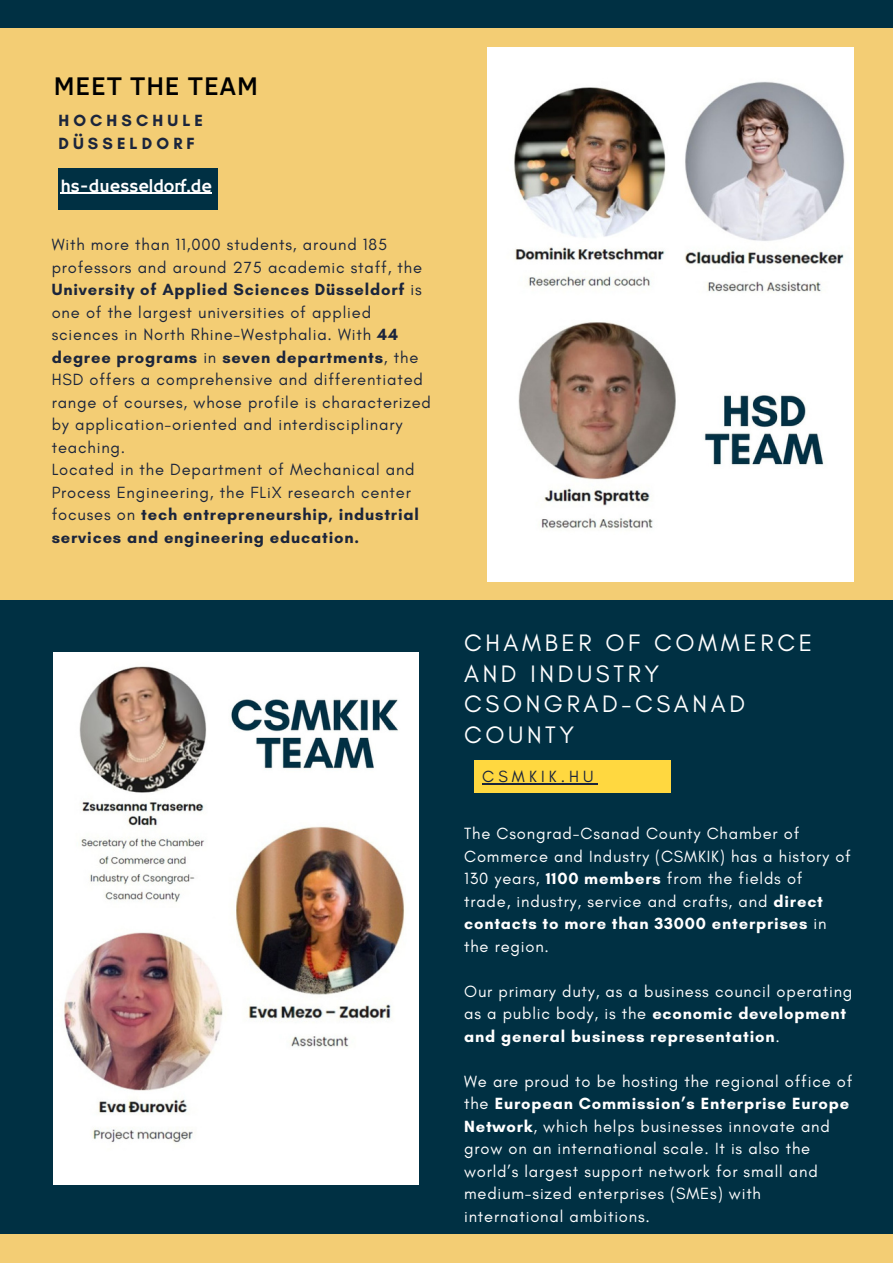
<style>
.page{position:relative;width:893px;height:1264px;background:#fff}
.page>*{position:absolute;margin:0;border:0;box-sizing:border-box;transform-origin:0 0}
.t1{font:500 26.25px "Clear Sans";letter-spacing:.03em;color:#000}
.t2{font:24.15px/30.3px "Glacial Indifference";letter-spacing:.15em;color:#fff}
.t3{font:18px "Hammersmith One";color:#fff}
.t4{font:16.5px/22.5px "Glacial Indifference";letter-spacing:.05em;color:#fff}
.t5{font:16.5px/22.5px "Glacial Indifference";letter-spacing:.05em;color:#1b253c}
.t6{font:700 16.5px/22.5px "Glacial Indifference";letter-spacing:.25em;color:#1b253c}
.t7{font:16.5px "Glacial Indifference";letter-spacing:.25em;color:#1b253c}
.s1{font-weight:700}
</style>
<div class="page">
<div style="left:0;top:0;width:892px;height:1262px;background:#f3cd74"></div>
<div style="left:0;top:600px;width:892px;height:634px;background:#003043"></div>
<div style="left:0;top:0;width:892px;height:27px;background:#003043"></div>
<img style="left:487px;top:47px;width:366px;height:534px">
<img style="left:54px;top:652px;width:364px;height:532px">
<div style="left:474px;top:760px;width:196px;height:32px;background:#ffd840"></div>
<hr style="left:482px;top:783px;width:115px;height:1px;background:#1b253c">
<div style="left:58px;top:168px;width:159px;height:42px;background:#003043"></div>
<hr style="left:60px;top:193px;width:152px;height:1px;background:#fff">
<h1 class="t1" style="left:54px;top:67px;width:205px">MEET THE TEAM</h1>
<p class="t6" style="left:58px;top:109px;width:146px">HOCHSCHULE<br>DÜSSELDORF</p>
<p class="t3" style="left:60px;top:175px;width:153px">hs-duesseldorf.de</p>
<p class="t5" style="left:52px;top:233px;width:381px">With more than 11,000 students, around 185 professors and around 275 academic staff, the <span class="s1">University of Applied Sciences Düsseldorf</span> is one of the largest universities of applied sciences in North Rhine-Westphalia. With <span class="s1">44 degree programs</span> in <span class="s1">seven departments</span>, the HSD offers a comprehensive and differentiated range of courses, whose profile is characterized by application-oriented and interdisciplinary teaching.<br>Located in the Department of Mechanical and Process Engineering, the FLiX research center focuses on <span class="s1">tech entrepreneurship, industrial services and engineering education.</span></p>
<h2 class="t2" style="left:464px;top:628px;width:349px">CHAMBER OF COMMERCE<br>AND INDUSTRY<br>CSONGRAD-CSANAD<br>COUNTY</h2>
<p class="t7" style="left:482px;top:766px;width:113px">CSMKIK.HU</p>
<p class="t4" style="left:464px;top:822px;width:388px">The Csongrad-Csanad County Chamber of Commerce and Industry (CSMKIK) has a history of 130 years, <span class="s1">1100 members</span> from the fields of trade, industry, service and crafts, and <span class="s1">direct contacts to more than 33000 enterprises</span> in the region.</p>
<p class="t4" style="left:464px;top:979px;width:390px">Our primary duty, as a business council operating as a public body, is the <span class="s1">economic development and general business representation</span>.</p>
<p class="t4" style="left:464px;top:1069px;width:390px">We are proud to be hosting the regional office of the <span class="s1">European Commission’s Enterprise Europe Network</span>, which helps businesses innovate and grow on an international scale. It is also the world’s largest support network for small and medium-sized enterprises (SMEs) with international ambitions.</p>
</div>
